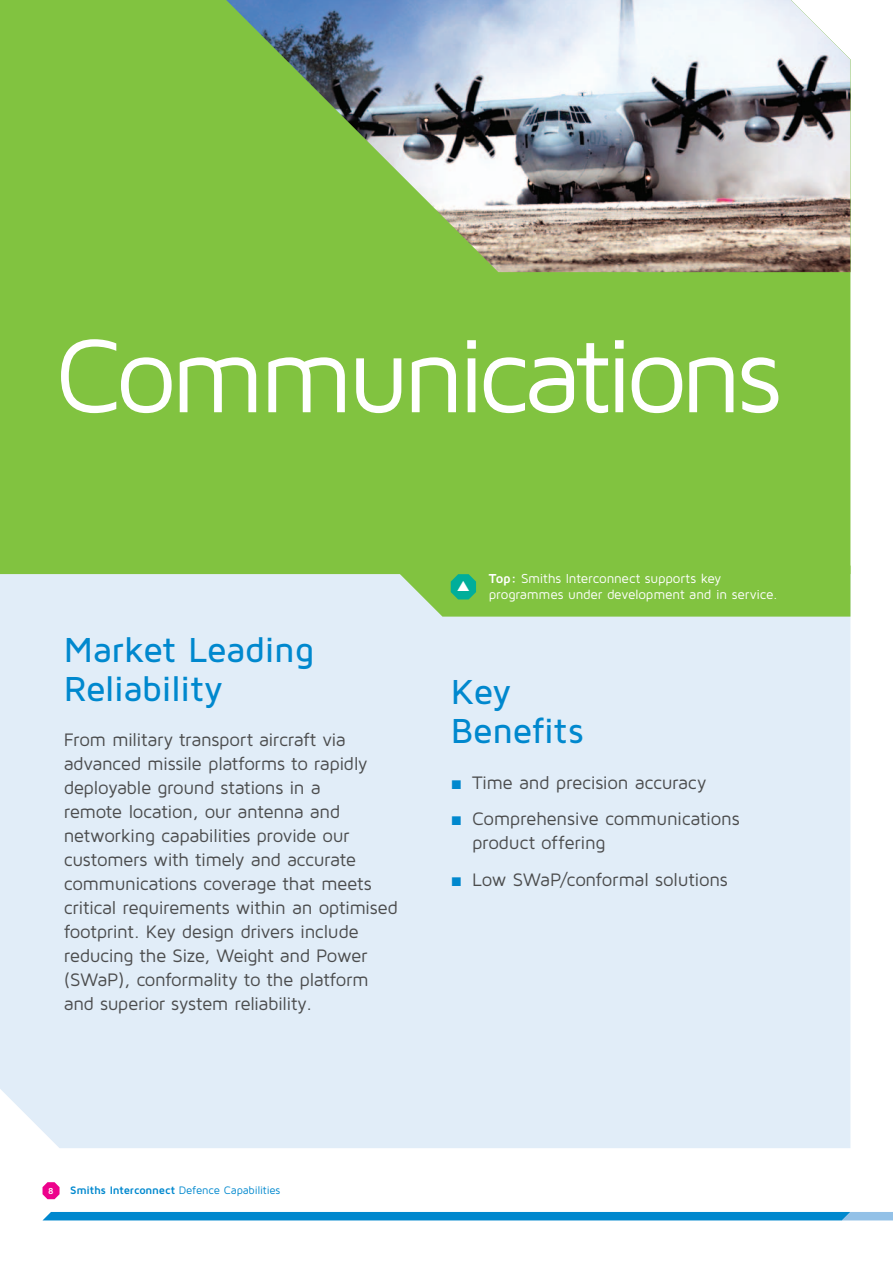
<style>
.page{position:relative;width:893px;height:1263px;background:#fff}
.page>*{position:absolute;margin:0;border:0;box-sizing:border-box;transform-origin:0 0}
.t1{font:108px "Maven Pro";letter-spacing:-.065em;color:#fff}
.t2{font:500 36px/39px "Maven Pro";letter-spacing:-.015em;color:#0088ce}
.t3{font:18.75px/24px "Maven Pro";letter-spacing:-.025em;color:#4b4c4d}
.t4{font:13.5px/16.2px "Maven Pro";letter-spacing:-.015em;color:#fff}
.t5{font:11.25px "Maven Pro";letter-spacing:-.015em;color:#0088ce}
.t6{font:700 9px "Maven Pro";color:#fff}
.s1{font-weight:700}
.s2{font-family:"Arial";color:#0088ce}
</style>
<div class="page">
<svg style="left:43px;top:1182px;width:17px;height:17px"></svg>
<div style="left:43px;top:1212px;width:850px;height:8px;background:#0088ce"></div>
<div style="left:0;top:574px;width:850px;height:574px;background:#e1edf8"></div>
<div style="left:0;top:0;width:850px;height:574px;background:#81c340"></div>
<img style="left:226px;top:0;width:624px;height:272px">
<svg style="left:391px;top:566px;width:460px;height:51px;background:#84c54e"></svg>
<h1 class="t1" style="left:54px;top:308px;width:729px">Communications</h1>
<h2 class="t2" style="left:64px;top:629px;width:252px">Market Leading<br>Reliability</h2>
<p class="t3" style="left:64px;top:727px;width:336px">From military transport aircraft via advanced missile platforms to rapidly deployable ground stations in a<br>remote location, our antenna and networking capabilities provide our customers with timely and accurate communications coverage that meets critical requirements within an optimised footprint. Key design drivers include reducing the Size, Weight and Power (SWaP), conformality to the platform and superior system reliability.</p>
<p class="t4" style="left:489px;top:570px;width:290px"><span class="s1">Top:</span> Smiths Interconnect supports key programmes under development and in service.</p>
<h2 class="t2" style="left:451px;top:671px;width:134px">Key<br>Benefits</h2>
<p class="t3" style="left:451px;top:770px;width:257px"><span class="s2">■</span> Time and precision accuracy</p>
<p class="t3" style="left:472px;top:806px;width:269px;text-indent:-21px"><span class="s2">■</span> Comprehensive communications product offering</p>
<p class="t3" style="left:451px;top:867px;width:279px"><span class="s2">■</span> Low SWaP/conformal solutions</p>
<p class="t6" style="left:48px;top:1185px;width:7px">8</p>
<p class="t5" style="left:70px;top:1183px;width:212px"><span class="s1">Smiths Interconnect</span> Defence Capabilities</p>
</div>
